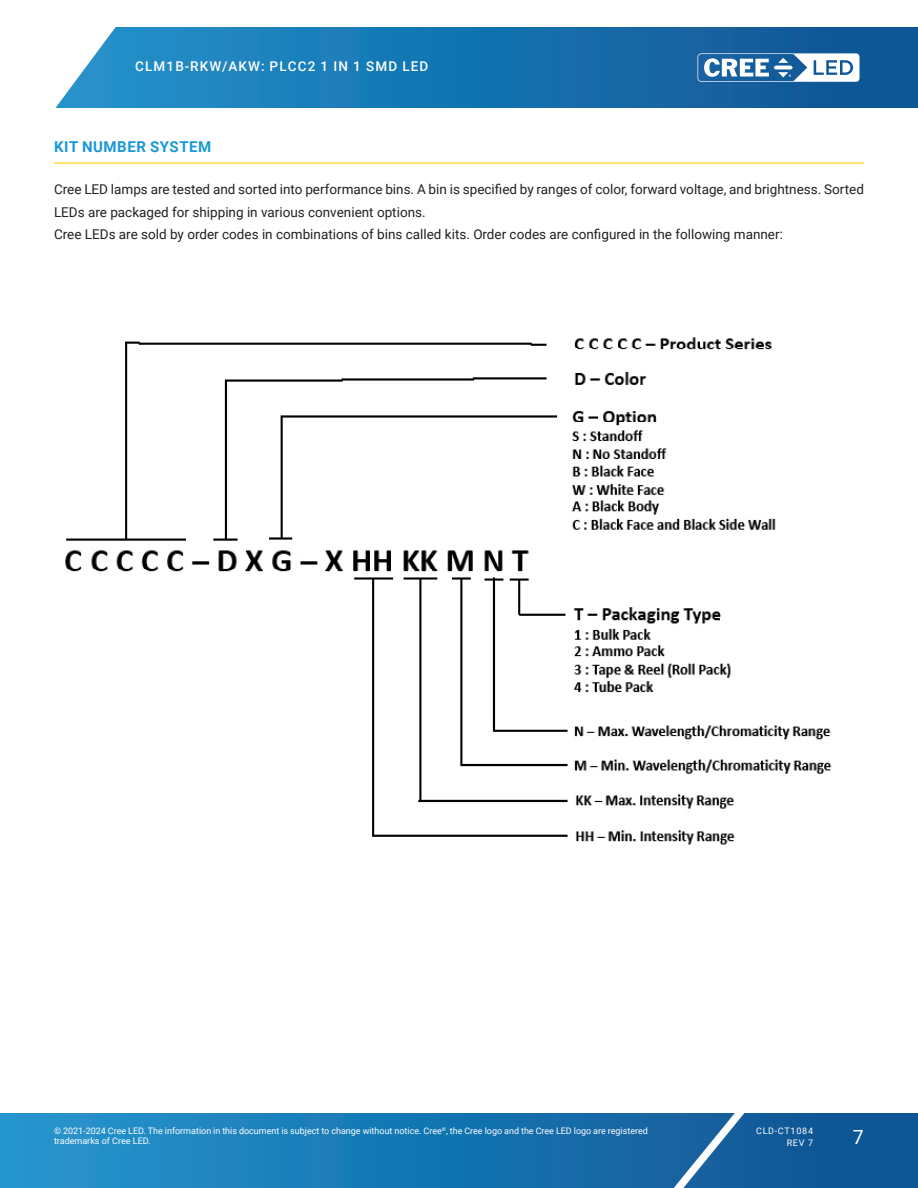
<style>
.page{position:relative;width:918px;height:1188px;background:#fff}
.page>*{position:absolute;margin:0;border:0;box-sizing:border-box;transform-origin:0 0}
.t1{font:19.5px "Roboto";color:#fff}
.t2{font:700 15px "Roboto";letter-spacing:.035em;color:#1a98d6}
.t3{font:13.5px/22.5px "Roboto";color:#231f20}
.t4{font:500 13.5px "Roboto";letter-spacing:.085em;color:#fff}
.t5{font:9px/10.8px "Roboto";color:#fff}
.t6{font:9px/12px "Roboto";letter-spacing:.085em;color:#fff;text-align:right}
</style>
<div class="page">
<svg style="left:0;top:1113px;width:918px;height:75px;background:#1876b2"></svg>
<svg style="left:644px;top:1113px;width:117px;height:75px;background:#296da6"></svg>
<svg style="left:55px;top:27px;width:863px;height:81px;background:#2078b2"></svg>
<svg style="left:698px;top:53px;width:162px;height:29px"></svg>
<hr style="left:54px;top:162px;width:810px;height:2px;background:#fece08">
<img style="left:65px;top:337px;width:767px;height:508px">
<p class="t4" style="left:135px;top:57px;width:295px">CLM1B-RKW/AKW: PLCC2 1 IN 1 SMD LED</p>
<p class="t2" style="left:54px;top:136px;width:159px">KIT NUMBER SYSTEM</p>
<p class="t3" style="left:54px;top:178px;width:812px">Cree LED lamps are tested and sorted into performance bins. A bin is specified by ranges of color, forward voltage, and brightness. Sorted<br>LEDs are packaged for shipping in various convenient options.<br>Cree LEDs are sold by order codes in combinations of bins called kits. Order codes are configured in the following manner:</p>
<p class="t5" style="left:54px;top:1125px;width:595px">© 2021-2024 Cree LED. The information in this document is subject to change without notice. Cree<sup>®</sup>, the Cree logo and the Cree LED logo are registered trademarks of Cree LED.</p>
<p class="t6" style="left:756px;top:1124px;width:58px">CLD-CT1084<br>REV 7</p>
<h1 class="t1" style="left:853px;top:1123px;width:12px">7</h1>
</div>
